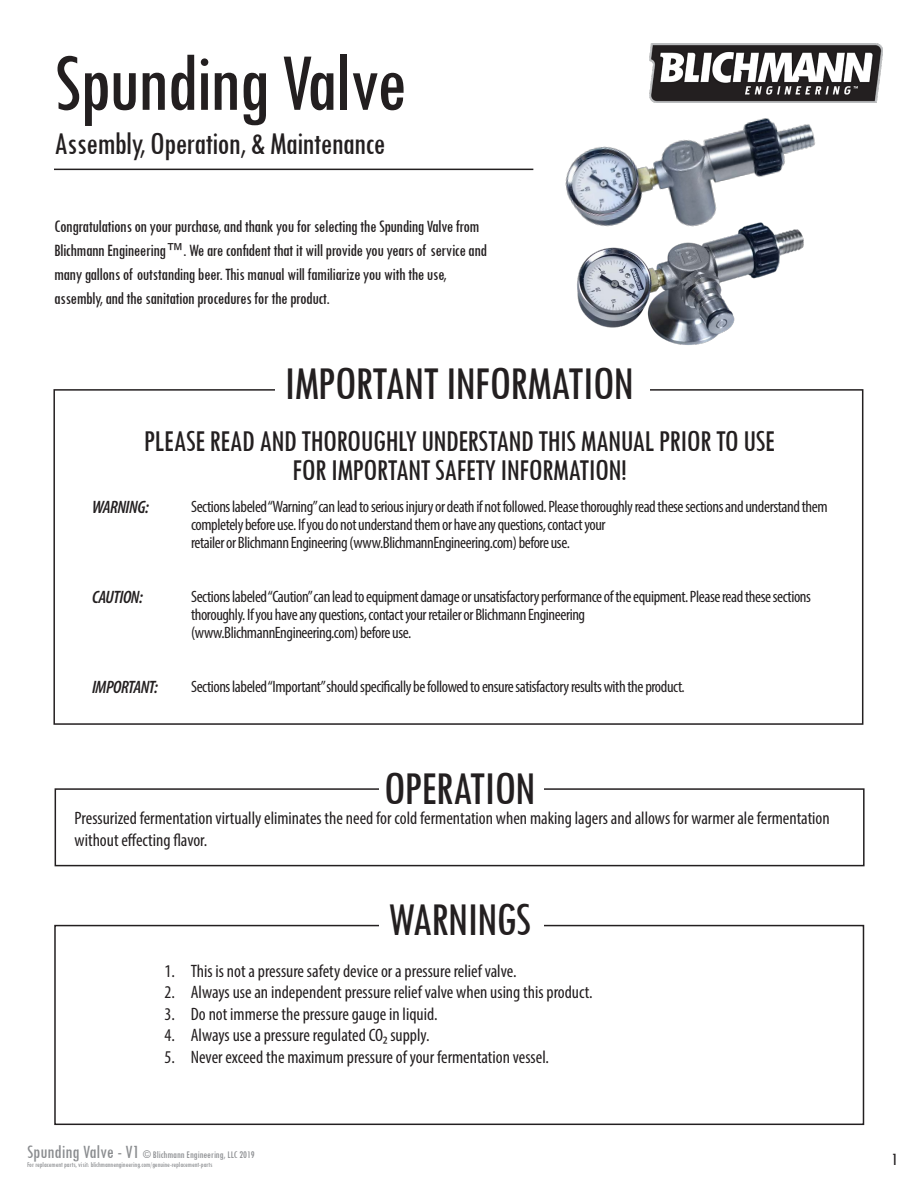
<style>
.page{position:relative;width:918px;height:1188px;background:#fff}
.page>*{position:absolute;margin:0;border:0;box-sizing:border-box;transform-origin:0 0}
.t1{font:condensed 85.5px "Tw Cen";letter-spacing:-.025em;color:#231f20}
.t2{font:condensed 48.9px "Tw Cen";letter-spacing:-.025em;color:#231f20}
.t3{font:condensed 33px "Tw Cen";letter-spacing:-.025em;color:#231f20}
.t4{font:condensed 31.5px/28.5px "Tw Cen";letter-spacing:-.025em;color:#231f20;text-align:center}
.t5{font:condensed 18px/21.6px "Myriad Pro";color:#231f20}
.t6{font:condensed 18px/24px "Tw Cen";letter-spacing:-.025em;color:#231f20}
.t7{font:italic 600 condensed 18px "Myriad Pro";letter-spacing:-.025em;color:#231f20}
.t8{font:condensed 16.5px/18px "Myriad Pro";letter-spacing:-.025em;color:#231f20}
.t9{font:condensed 10.5px "Tw Cen";color:#8a8c8f}
.t10{font:condensed 7.5px "Tw Cen";color:#8a8c8f}
.s1{font-size:19.5px}
</style>
<div class="page">
<img style="left:649px;top:43px;width:233px;height:60px">
<hr style="left:54px;top:169px;width:479px;height:1px;background:#231f20">
<div style="left:53px;top:389px;width:810px;height:336px;border:2px solid #231f20"></div>
<div style="left:275px;top:355px;width:375px;height:59px;background:#fff"></div>
<div style="left:54px;top:925px;width:810px;height:200px;border:2px solid #231f20"></div>
<div style="left:379px;top:888px;width:164px;height:59px;background:#fff"></div>
<img style="left:577px;top:249px;width:224px;height:96px">
<img style="left:565px;top:118px;width:250px;height:131px">
<div style="left:55px;top:788px;width:810px;height:78px;border:2px solid #231f20"></div>
<div style="left:379px;top:751px;width:165px;height:59px;background:#fff"></div>
<p class="t1" style="left:54px;top:31px;width:355px">Spunding Valve</p>
<p class="t3" style="left:54px;top:124px;width:333px">Assembly, Operation, &amp; Maintenance</p>
<p class="t6" style="left:54px;top:214px;width:435px">Congratulations on your purchase, and thank you for selecting the Spunding Valve from Blichmann Engineering™. We are confident that it will provide you years of service and many gallons of outstanding beer. This manual will familiarize you with the use, assembly, and the sanitation procedures for the product.</p>
<p class="t2" style="left:284px;top:354px;width:351px">IMPORTANT INFORMATION</p>
<p class="t4" style="left:144px;top:426px;width:633px">PLEASE READ AND THOROUGHLY UNDERSTAND THIS MANUAL PRIOR TO USE<br>FOR IMPORTANT SAFETY INFORMATION!</p>
<p class="t7" style="left:92px;top:497px;width:58px">WARNING:</p>
<p class="t7" style="left:92px;top:587px;width:52px">CAUTION:</p>
<p class="t7" style="left:92px;top:677px;width:68px">IMPORTANT:</p>
<p class="t8" style="left:191px;top:497px;width:638px">Sections labeled “Warning” can lead to serious injury or death if not followed. Please thoroughly read these sections and understand them completely before use. If you do not understand them or have any questions, contact your<br>retailer or Blichmann Engineering (www.BlichmannEngineering.com) before use.</p>
<p class="t8" style="left:191px;top:587px;width:621px">Sections labeled “Caution” can lead to equipment damage or unsatisfactory performance of the equipment. Please read these sections thoroughly. If you have any questions, contact your retailer or Blichmann Engineering<br>(www.BlichmannEngineering.com) before use.</p>
<p class="t8" style="left:191px;top:677px;width:495px">Sections labeled “Important” should specifically be followed to ensure satisfactory results with the product.</p>
<p class="t2" style="left:383px;top:759px;width:154px">OPERATION</p>
<p class="t5" style="left:75px;top:807px;width:757px">Pressurized fermentation virtually eliminates the need for cold fermentation when making lagers and allows for warmer ale fermentation without effecting flavor.</p>
<p class="t5" style="left:165px;top:960px;width:12px">1.</p>
<p class="t5" style="left:165px;top:981px;width:12px">2.</p>
<p class="t5" style="left:165px;top:1003px;width:12px">3.</p>
<p class="t5" style="left:165px;top:1024px;width:12px">4.</p>
<p class="t5" style="left:165px;top:1046px;width:12px">5.</p>
<p class="t2" style="left:388px;top:890px;width:144px">WARNINGS</p>
<p class="t5" style="left:191px;top:960px;width:327px">This is not a pressure safety device or a pressure relief valve.</p>
<p class="t5" style="left:191px;top:981px;width:403px">Always use an independent pressure relief valve when using this product.</p>
<p class="t5" style="left:191px;top:1003px;width:248px">Do not immerse the pressure gauge in liquid.</p>
<p class="t5" style="left:191px;top:1024px;width:240px">Always use a pressure regulated CO₂ supply.</p>
<p class="t5" style="left:191px;top:1046px;width:360px">Never exceed the maximum pressure of your fermentation vessel.</p>
<p class="t9" style="left:27px;top:1148px;width:229px"><span class="s1">Spunding Valve - V1</span> © Blichmann Engineering, LLC 2019</p>
<p class="t10" style="left:27px;top:1160px;width:187px">For replacement parts, visit: blichmannengineering.com/genuine-replacement-parts</p>
<p class="t6" style="left:892px;top:1147px;width:8px">1</p>
</div>
